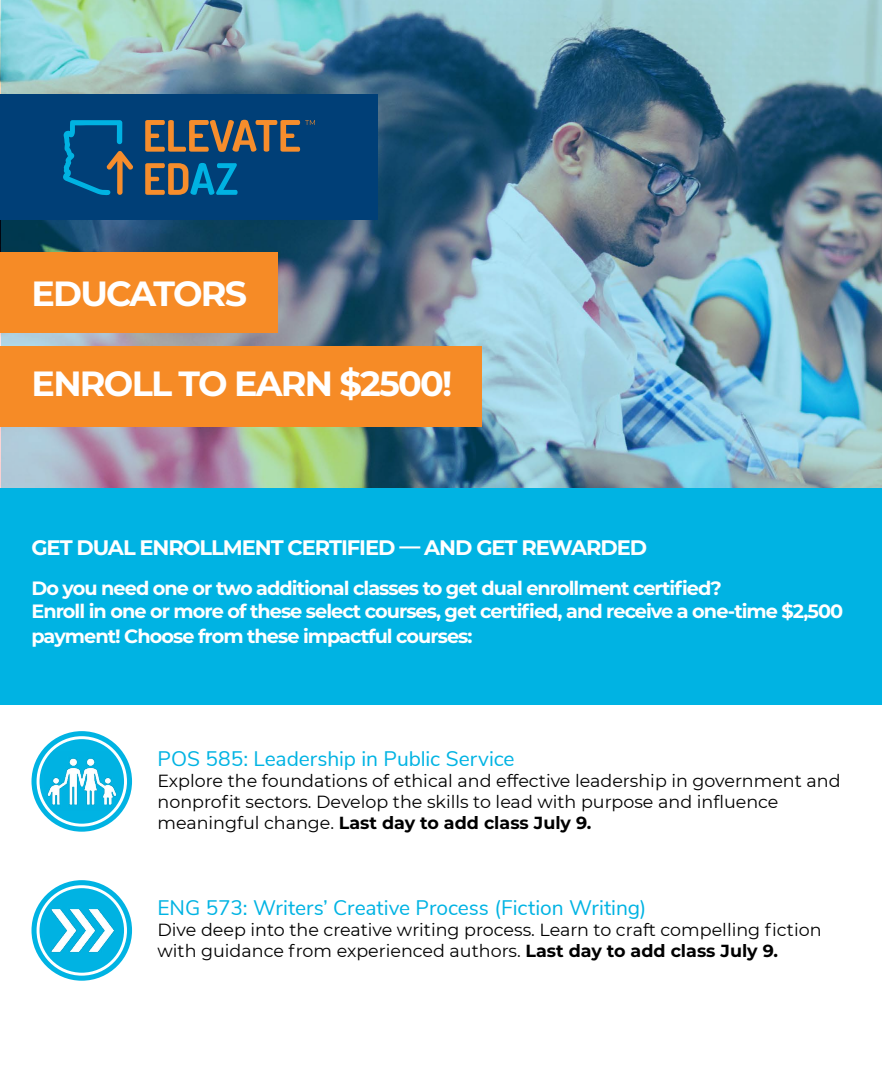
<style>
.page{position:relative;width:882px;height:1071px;background:#fff}
.page>*{position:absolute;margin:0;border:0;box-sizing:border-box;transform-origin:0 0}
.t1{font:700 35px "Montserrat";letter-spacing:-.05em;color:#fff}
.t2{font:21px "Nunito Sans";letter-spacing:-.005em;color:#00b3e3}
.t3{font:700 21px "Montserrat";letter-spacing:-.05em;color:#fff}
.t4{font:700 19.25px/23.1px "Montserrat";letter-spacing:-.05em;color:#fff}
.t5{font:17.5px/21px "Montserrat";color:#000}
.s1{font-weight:700}
</style>
<div class="page">
<img style="left:1px;top:0;width:881px;height:488px">
<div style="left:0;top:252px;width:277px;height:80px;background:#f68b26"></div>
<div style="left:0;top:346px;width:481px;height:81px;background:#f68b26"></div>
<div style="left:0;top:94px;width:378px;height:126px;background:#003f77"></div>
<svg style="left:145px;top:163px;width:93px;height:32px"></svg>
<svg style="left:63px;top:120px;width:70px;height:75px"></svg>
<svg style="left:145px;top:120px;width:170px;height:32px"></svg>
<div style="left:0;top:488px;width:882px;height:216px;background:#00b3e3"></div>
<svg style="left:31px;top:731px;width:101px;height:101px;fill:#00b3e3"></svg>
<img style="left:44px;top:752px;width:75px;height:59px">
<div style="left:37px;top:736px;width:90px;height:91px;border:3px solid #fff;border-radius:50%"></div>
<svg style="left:31px;top:880px;width:101px;height:101px;fill:#00b3e3"></svg>
<img style="left:44px;top:901px;width:75px;height:59px">
<div style="left:37px;top:885px;width:90px;height:91px;border:3px solid #fff;border-radius:50%"></div>
<h1 class="t1" style="left:31px;top:270px;width:217px">EDUCATORS</h1>
<h1 class="t1" style="left:32px;top:360px;width:422px">ENROLL TO EARN $2500!</h1>
<p class="t3" style="left:32px;top:533px;width:617px">GET DUAL ENROLLMENT CERTIFIED — AND GET REWARDED</p>
<p class="t4" style="left:32px;top:576px;width:813px">Do you need one or two additional classes to get dual enrollment certified?<br>Enroll in one or more of these select courses, get certified, and receive a one-time $2,500</p>
<p class="t4" style="left:32px;top:624px;width:443px">payment! Choose from these impactful courses:</p>
<p class="t2" style="left:158px;top:744px;width:359px">POS 585: Leadership in Public Service</p>
<p class="t5" style="left:158px;top:770px;width:685px">Explore the foundations of ethical and effective leadership in government and nonprofit sectors. Develop the skills to lead with purpose and influence meaningful change. <span class="s1">Last day to add class July 9.</span></p>
<p class="t2" style="left:158px;top:892px;width:490px">ENG 573: Writers’ Creative Process (Fiction Writing)</p>
<p class="t5" style="left:158px;top:919px;width:666px">Dive deep into the creative writing process. Learn to craft compelling fiction with guidance from experienced authors. <span class="s1">Last day to add class July 9.</span></p>
</div>
